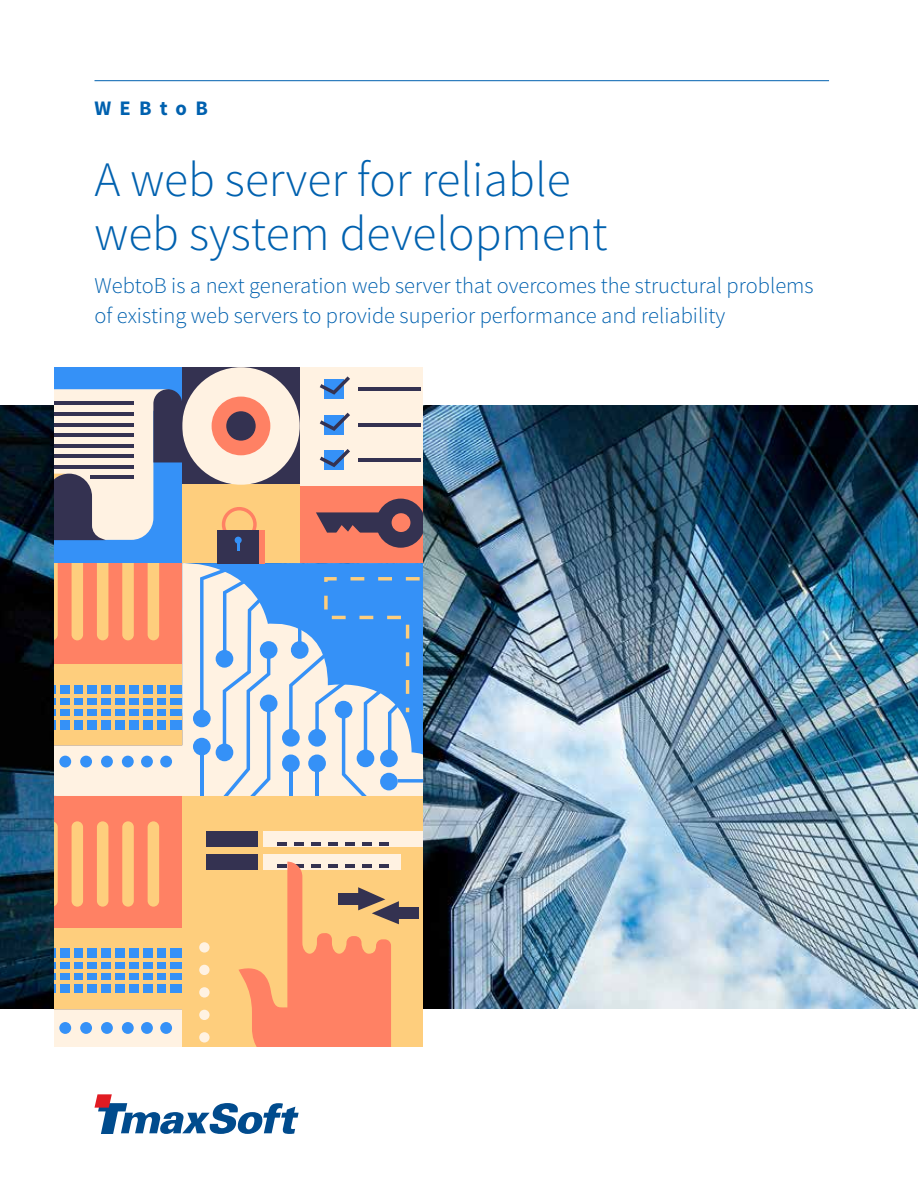
<style>
.page{position:relative;width:918px;height:1188px;background:#fff}
.page>*{position:absolute;margin:0;border:0;box-sizing:border-box;transform-origin:0 0}
.t1{font:300 49.5px/54px "Source Sans Pro";color:#0061af}
.t2{font:300 22.5px/30px "Source Sans Pro";color:#0061af}
.t3{font:700 20.7px "Source Sans Pro";letter-spacing:.4em;color:#0061af}
</style>
<div class="page">
<img style="left:1px;top:405px;width:917px;height:603px">
<div style="left:300px;top:367px;width:122px;height:119px;background:#fff2e2"></div>
<div style="left:182px;top:367px;width:118px;height:119px;background:#343251"></div>
<div style="left:182px;top:367px;width:118px;height:118px;background:#fff2e2;border-radius:50%"></div>
<div style="left:54px;top:367px;width:128px;height:196px;background:#3591f7"></div>
<svg style="left:54px;top:376px;width:368px;height:670px;background:#ccb3a6"></svg>
<div style="left:199px;top:942px;width:11px;height:11px;background:#fff2e2;border-radius:50%"></div>
<div style="left:199px;top:965px;width:11px;height:10px;background:#fff2e2;border-radius:50%"></div>
<div style="left:199px;top:987px;width:11px;height:11px;background:#fff2e2;border-radius:50%"></div>
<div style="left:199px;top:1010px;width:11px;height:10px;background:#fff2e2;border-radius:50%"></div>
<div style="left:199px;top:1032px;width:11px;height:11px;background:#fff2e2;border-radius:50%"></div>
<svg style="left:95px;top:1094px;width:204px;height:40px"></svg>
<hr style="left:94px;top:80px;width:735px;height:1px;background:#0061af">
<p class="t3" style="left:94px;top:95px;width:115px">WEBtoB</p>
<h1 class="t1" style="left:94px;top:153px;width:515px">A web server for reliable web system development</h1>
<p class="t2" style="left:94px;top:271px;width:721px">WebtoB is a next generation web server that overcomes the structural problems of existing web servers to provide superior performance and reliability</p>
</div>
